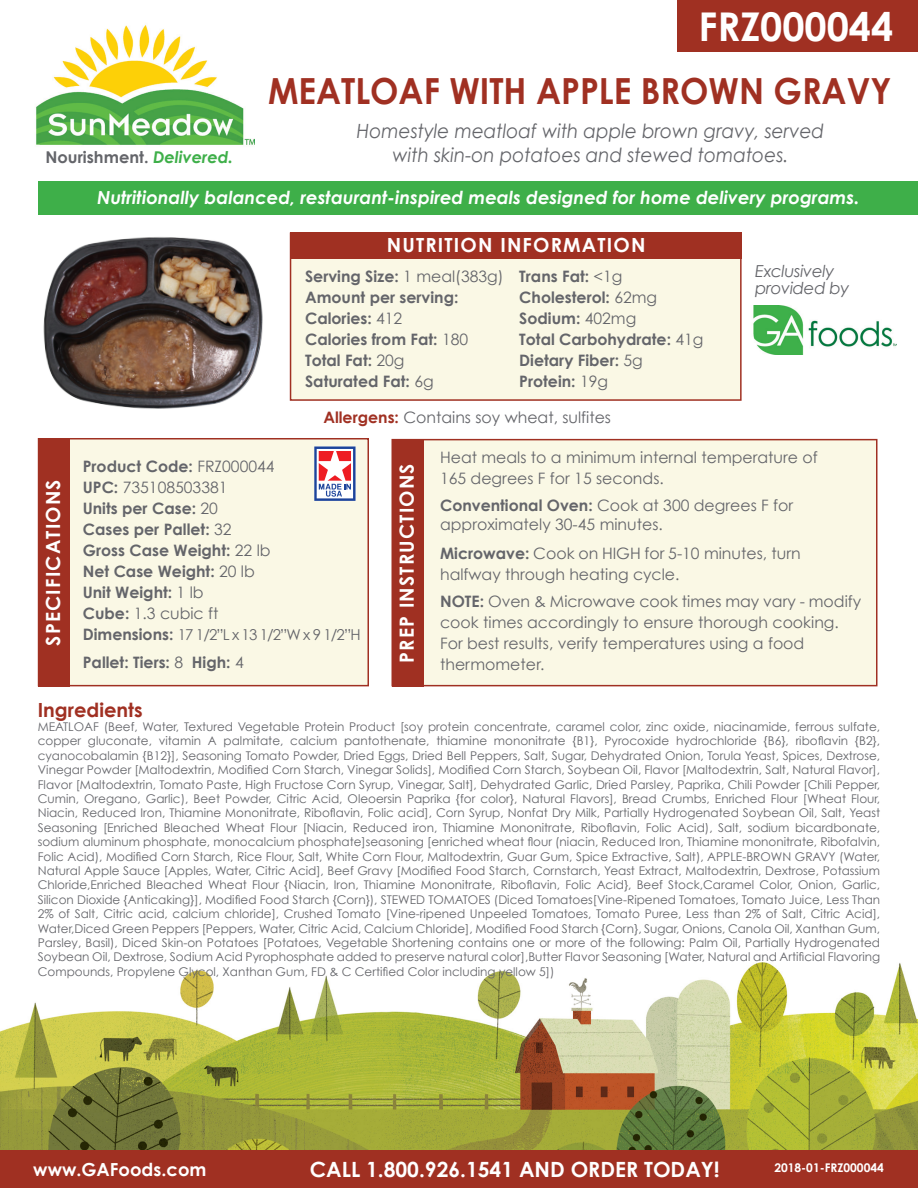
<style>
.page{position:relative;width:918px;height:1188px;background:#fff}
.page>*{position:absolute;margin:0;border:0;box-sizing:border-box;transform-origin:0 0}
.t1{font:700 39.6px "Century Gothic";color:#fff}
.t2{font:700 36px "Century Gothic";color:#a03022;scale:.94 1}
.t3{font:700 21px "Century Gothic";color:#fff}
.t4{font:italic 19.65px/23.5px "Century Gothic";color:#64656a;text-align:center;scale:.94 1}
.t5{font:700 19.5px "Century Gothic";letter-spacing:.06em;color:#fff}
.t6{font:700 19.5px "Century Gothic";color:#a03022}
.t7{font:italic 700 18px "Century Gothic";color:#fff}
.t8{font:700 18px "Century Gothic";color:#fff}
.t9{font:italic 16.5px "Century Gothic";letter-spacing:-.02em;color:#64656a}
.t10{font:700 16.2px "Century Gothic";color:#64656a}
.t11{font:15.75px/21px "Century Gothic";color:#64656a}
.t12{font:700 15.75px/21px "Century Gothic";color:#64656a}
.t13{font:15px "Century Gothic";color:#64656a}
.t14{font:12px/14.4px "Century Gothic";color:#64656a;text-align:justify}
.t15{font:700 12px "Century Gothic";color:#fff}
.s1{font-style:italic;color:#3eaf49}
.s2{font-weight:400}
.s3{font-weight:700;color:#a03022}
.s4{font-weight:700}
.s5{font-weight:700;font-size:15.75px}
</style>
<div class="page">
<div style="left:392px;top:439px;width:486px;height:247px;background:#faf8e5;border:2px solid #a03022"></div>
<img style="left:0;top:962px;width:918px;height:188px">
<div style="left:0;top:1150px;width:918px;height:38px;background:#a03022"></div>
<div style="left:290px;top:232px;width:452px;height:169px;background:#faf8e5;border:2px solid #a03022"></div>
<div style="left:677px;top:0;width:241px;height:51px;background:#a03022"></div>
<img style="left:36px;top:25px;width:218px;height:120px">
<div style="left:291px;top:232px;width:451px;height:27px;background:#a03022"></div>
<div style="left:38px;top:438px;width:331px;height:248px;background:#faf8e5;border:2px solid #a03022"></div>
<div style="left:38px;top:438px;width:32px;height:248px;background:#a03022"></div>
<div style="left:392px;top:439px;width:31px;height:247px;background:#a03022"></div>
<img style="left:753px;top:305px;width:143px;height:50px">
<div style="left:38px;top:181px;width:880px;height:34px;background:#3eaf49"></div>
<svg style="left:314px;top:446px;width:42px;height:55px;background:#c09bb2"></svg>
<img style="left:43px;top:237px;width:220px;height:172px">
<p class="t10" style="left:46px;top:147px;width:189px">Nourishment. <span class="s1">Delivered.</span></p>
<p class="t1" style="left:698px;top:1px;width:196px">FRZ000044</p>
<p class="t2" style="left:268px;top:68px;width:665px">MEATLOAF WITH APPLE BROWN GRAVY</p>
<p class="t4" style="left:357px;top:119px;width:499px">Homestyle meatloaf with apple brown gravy, served with skin-on potatoes and stewed tomatoes.</p>
<p class="t7" style="left:97px;top:186px;width:764px">Nutritionally balanced, restaurant-inspired meals designed for home delivery programs.</p>
<p class="t5" style="left:41px;top:646px;width:168px;rotate:-90deg">SPECIFICATIONS</p>
<p class="t5" style="left:387px;top:232px;width:260px">NUTRITION INFORMATION</p>
<p class="t12" style="left:305px;top:265px;width:200px">Serving Size: <span class="s2">1 meal(383g)<br></span>Amount per serving:<br>Calories: <span class="s2">412<br></span>Calories from Fat: <span class="s2">180<br></span>Total Fat: <span class="s2">20g<br></span>Saturated Fat: <span class="s2">6g</span></p>
<p class="t12" style="left:519px;top:265px;width:186px">Trans Fat: <span class="s2">&lt;1g<br></span>Cholesterol: <span class="s2">62mg<br></span>Sodium: <span class="s2">402mg<br></span>Total Carbohydrate: <span class="s2">41g<br></span>Dietary Fiber: <span class="s2">5g<br></span>Protein: <span class="s2">19g</span></p>
<p class="t9" style="left:755px;top:261px;width:81px">Exclusively</p>
<p class="t9" style="left:755px;top:278px;width:96px">provided by</p>
<p class="t11" style="left:323px;top:407px;width:289px"><span class="s3">Allergens:</span> Contains soy wheat, sulfites</p>
<p class="t11" style="left:440px;top:446px;width:379px">Heat meals to a minimum internal temperature of<br>165 degrees F for 15 seconds.</p>
<p class="t11" style="left:440px;top:495px;width:355px;line-height:18.9px"><span class="s4">Conventional Oven:</span> Cook at 300 degrees F for approximately 30-45 minutes.</p>
<p class="t11" style="left:440px;top:542px;width:362px"><span class="s4">Microwave:</span> Cook on HIGH for 5-10 minutes, turn halfway through heating cycle.</p>
<p class="t11" style="left:440px;top:590px;width:423px"><span class="s4">NOTE:</span> Oven &amp; Microwave cook times may vary - modify cook times accordingly to ensure thorough cooking.<br>For best results, verify temperatures using a food thermometer.</p>
<p class="t12" style="left:83px;top:455px;width:193px">Product Code: <span class="s2">FRZ000044<br></span>UPC: <span class="s2">735108503381<br></span>Units per Case: <span class="s2">20<br></span>Cases per Pallet: <span class="s2">32<br></span>Gross Case Weight: <span class="s2">22 lb<br></span>Net Case Weight: <span class="s2">20 lb<br></span>Unit Weight: <span class="s2">1 lb<br></span>Cube: <span class="s2">1.3 cubic ft</span></p>
<p class="t13" style="left:83px;top:625px;width:279px"><span class="s5">Dimensions:</span> 17 1/2”L x 13 1/2”W x 9 1/2”H</p>
<p class="t12" style="left:83px;top:651px;width:163px">Pallet: Tiers: <span class="s2">8</span> High: <span class="s2">4</span></p>
<p class="t5" style="left:394px;top:663px;width:201px;rotate:-90deg">PREP INSTRUCTIONS</p>
<p class="t6" style="left:38px;top:697px;width:106px">Ingredients</p>
<p class="t14" style="left:38px;top:719px;width:844px">MEATLOAF (Beef, Water, Textured Vegetable Protein Product [soy protein concentrate, caramel color, zinc oxide, niacinamide, ferrous sulfate, copper gluconate, vitamin A palmitate, calcium pantothenate, thiamine mononitrate {B1}, Pyrocoxide hydrochloride {B6}, riboflavin {B2}, cyanocobalamin {B12}], Seasoning Tomato Powder, Dried Eggs, Dried Bell Peppers, Salt, Sugar, Dehydrated Onion, Torula Yeast, Spices, Dextrose, Vinegar Powder [Maltodextrin, Modified Corn Starch, Vinegar Solids], Modified Corn Starch, Soybean Oil, Flavor [Maltodextrin, Salt, Natural Flavor], Flavor [Maltodextrin, Tomato Paste, High Fructose Corn Syrup, Vinegar, Salt], Dehydrated Garlic, Dried Parsley, Paprika, Chili Powder [Chili Pepper, Cumin, Oregano, Garlic), Beet Powder, Citric Acid, Oleoersin Paprika {for color}, Natural Flavors], Bread Crumbs, Enriched Flour [Wheat Flour, Niacin, Reduced Iron, Thiamine Mononitrate, Riboflavin, Folic acid], Corn Syrup, Nonfat Dry Milk, Partially Hydrogenated Soybean Oil, Salt, Yeast Seasoning [Enriched Bleached Wheat Flour [Niacin, Reduced iron, Thiamine Mononitrate, Riboflavin, Folic Acid), Salt, sodium bicardbonate, sodium aluminum phosphate, monocalcium phosphate]seasoning [enriched wheat flour (niacin, Reduced Iron, Thiamine mononitrate, Ribofalvin, Folic Acid), Modified Corn Starch, Rice Flour, Salt, White Corn Flour, Maltodextrin, Guar Gum, Spice Extractive, Salt), APPLE-BROWN GRAVY (Water, Natural Apple Sauce [Apples, Water, Citric Acid], Beef Gravy [Modified Food Starch, Cornstarch, Yeast Extract, Maltodextrin, Dextrose, Potassium Chloride,Enriched Bleached Wheat Flour {Niacin, Iron, Thiamine Mononitrate, Riboflavin, Folic Acid}, Beef Stock,Caramel Color, Onion, Garlic, Silicon Dioxide {Anticaking}], Modified Food Starch {Corn}), STEWED TOMATOES (Diced Tomatoes[Vine-Ripened Tomatoes, Tomato Juice, Less Than 2% of Salt, Citric acid, calcium chloride], Crushed Tomato [Vine-ripened Unpeeled Tomatoes, Tomato Puree, Less than 2% of Salt, Citric Acid], Water,Diced Green Peppers [Peppers, Water, Citric Acid, Calcium Chloride], Modified Food Starch {Corn}, Sugar, Onions, Canola Oil, Xanthan Gum, Parsley, Basil), Diced Skin-on Potatoes [Potatoes, Vegetable Shortening contains one or more of the following: Palm Oil, Partially Hydrogenated Soybean Oil, Dextrose, Sodium Acid Pyrophosphate added to preserve natural color],Butter Flavor Seasoning [Water, Natural and Artificial Flavoring Compounds, Propylene Glycol, Xanthan Gum, FD &amp; C Certified Color including yellow 5])</p>
<p class="t8" style="left:33px;top:1158px;width:175px">www.GAFoods.com</p>
<p class="t3" style="left:310px;top:1156px;width:411px">CALL 1.800.926.1541 AND ORDER TODAY!</p>
<p class="t15" style="left:774px;top:1160px;width:111px">2018-01-FRZ000044</p>
</div>
